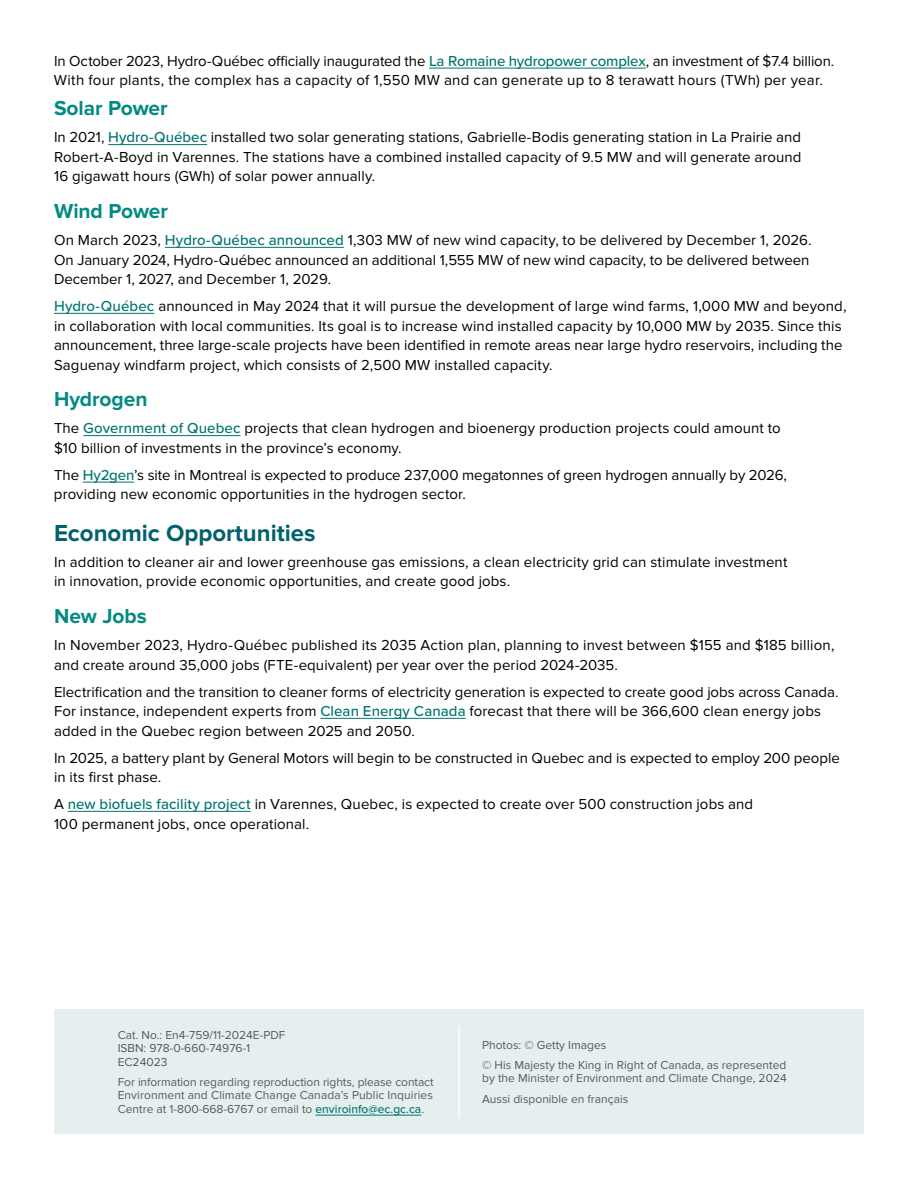
<style>
.page{position:relative;width:918px;height:1188px;background:#fff}
.page>*{position:absolute;margin:0;border:0;box-sizing:border-box;transform-origin:0 0}
.t1{font:700 24px "Proxima Nova";color:#03616e}
.t2{font:700 21px "Proxima Nova";letter-spacing:-.005em;color:#038b82}
.t3{font:15px/19.5px "Proxima Nova";letter-spacing:.005em;color:#000}
.t4{font:12px/13.5px "Proxima Nova";color:#58595b}
.s1{font-weight:500;color:#007570}
</style>
<div class="page">
<div style="left:54px;top:1010px;width:810px;height:124px;background:#e6eff0"></div>
<hr style="left:315px;top:1115px;width:106px;height:1px;background:#007570">
<hr style="left:458px;top:1025px;width:2px;height:93px;background:#fff">
<hr style="left:429px;top:68px;width:217px;height:1px;background:#007570">
<hr style="left:108px;top:144px;width:99px;height:1px;background:#007570">
<hr style="left:165px;top:247px;width:179px;height:1px;background:#007570">
<hr style="left:54px;top:313px;width:100px;height:1px;background:#007570">
<hr style="left:83px;top:435px;width:157px;height:1px;background:#007570">
<hr style="left:83px;top:482px;width:51px;height:1px;background:#007570">
<hr style="left:320px;top:718px;width:146px;height:1px;background:#007570">
<hr style="left:68px;top:811px;width:183px;height:1px;background:#007570">
<p class="t3" style="left:54px;top:52px;width:782px">In October 2023, Hydro-Québec officially inaugurated the <span class="s1">La Romaine hydropower complex</span>, an investment of $7.4 billion.<br>With four plants, the complex has a capacity of 1,550 MW and can generate up to 8 terawatt hours (TWh) per year.</p>
<h2 class="t2" style="left:54px;top:96px;width:115px">Solar Power</h2>
<p class="t3" style="left:54px;top:128px;width:749px;text-align:justify">In 2021, <span class="s1">Hydro-Québec</span> installed two solar generating stations, Gabrielle-Bodis generating station in La Prairie and Robert-A-Boyd in Varennes. The stations have a combined installed capacity of 9.5 MW and will generate around 16 gigawatt hours (GWh) of solar power annually.</p>
<h2 class="t2" style="left:54px;top:199px;width:116px">Wind Power</h2>
<p class="t3" style="left:54px;top:231px;width:759px">On March 2023, <span class="s1">Hydro-Québec announced</span> 1,303 MW of new wind capacity, to be delivered by December 1, 2026.<br>On January 2024, Hydro-Québec announced an additional 1,555 MW of new wind capacity, to be delivered between<br>December 1, 2027, and December 1, 2029.</p>
<p class="t3" style="left:54px;top:297px;width:794px"><span class="s1">Hydro-Québec</span> announced in May 2024 that it will pursue the development of large wind farms, 1,000 MW and beyond, in collaboration with local communities. Its goal is to increase wind installed capacity by 10,000 MW by 2035. Since this announcement, three large-scale projects have been identified in remote areas near large hydro reservoirs, including the Saguenay windfarm project, which consists of 2,500 MW installed capacity.</p>
<h2 class="t2" style="left:54px;top:387px;width:95px">Hydrogen</h2>
<p class="t3" style="left:54px;top:419px;width:728px">The <span class="s1">Government of Quebec</span> projects that clean hydrogen and bioenergy production projects could amount to $10 billion of investments in the province’s economy.</p>
<p class="t3" style="left:54px;top:466px;width:735px">The <span class="s1">Hy2gen</span>’s site in Montreal is expected to produce 237,000 megatonnes of green hydrogen annually by 2026, providing new economic opportunities in the hydrogen sector.</p>
<h1 class="t1" style="left:54px;top:519px;width:263px">Economic Opportunities</h1>
<p class="t3" style="left:54px;top:553px;width:735px">In addition to cleaner air and lower greenhouse gas emissions, a clean electricity grid can stimulate investment in innovation, provide economic opportunities, and create good jobs.</p>
<h2 class="t2" style="left:54px;top:604px;width:94px">New Jobs</h2>
<p class="t3" style="left:54px;top:636px;width:782px">In November 2023, Hydro‑Québec published its 2035 Action plan, planning to invest between $155 and $185 billion, and create around 35,000 jobs (FTE-equivalent) per year over the period 2024‑2035.</p>
<p class="t3" style="left:54px;top:682px;width:786px">Electrification and the transition to cleaner forms of electricity generation is expected to create good jobs across Canada.<br>For instance, independent experts from <span class="s1">Clean Energy Canada</span> forecast that there will be 366,600 clean energy jobs added in the Quebec region between 2025 and 2050.</p>
<p class="t3" style="left:54px;top:748px;width:787px">In 2025, a battery plant by General Motors will begin to be constructed in Quebec and is expected to employ 200 people in its first phase.</p>
<p class="t3" style="left:54px;top:795px;width:701px">A <span class="s1">new biofuels facility project</span> in Varennes, Quebec, is expected to create over 500 construction jobs and<br>100 permanent jobs, once operational.</p>
<p class="t4" style="left:118px;top:1028px;width:169px">Cat. No.: En4-759/11-2024E-PDF<br>ISBN: 978-0-660-74976-1<br>EC24023</p>
<p class="t4" style="left:118px;top:1076px;width:318px;text-align:justify">For information regarding reproduction rights, please contact Environment and Climate Change Canada’s Public Inquiries Centre at 1-800-668-6767 or email to <span class="s1">enviroinfo@ec.gc.ca</span>.</p>
<p class="t4" style="left:482px;top:1035px;width:306px;line-height:20.2px">Photos: © Getty Images<br>© His Majesty the King in Right of Canada, as represented</p>
<p class="t4" style="left:482px;top:1069px;width:306px;line-height:20.2px">by the Minister of Environment and Climate Change, 2024<br>Aussi disponible en français</p>
</div>
